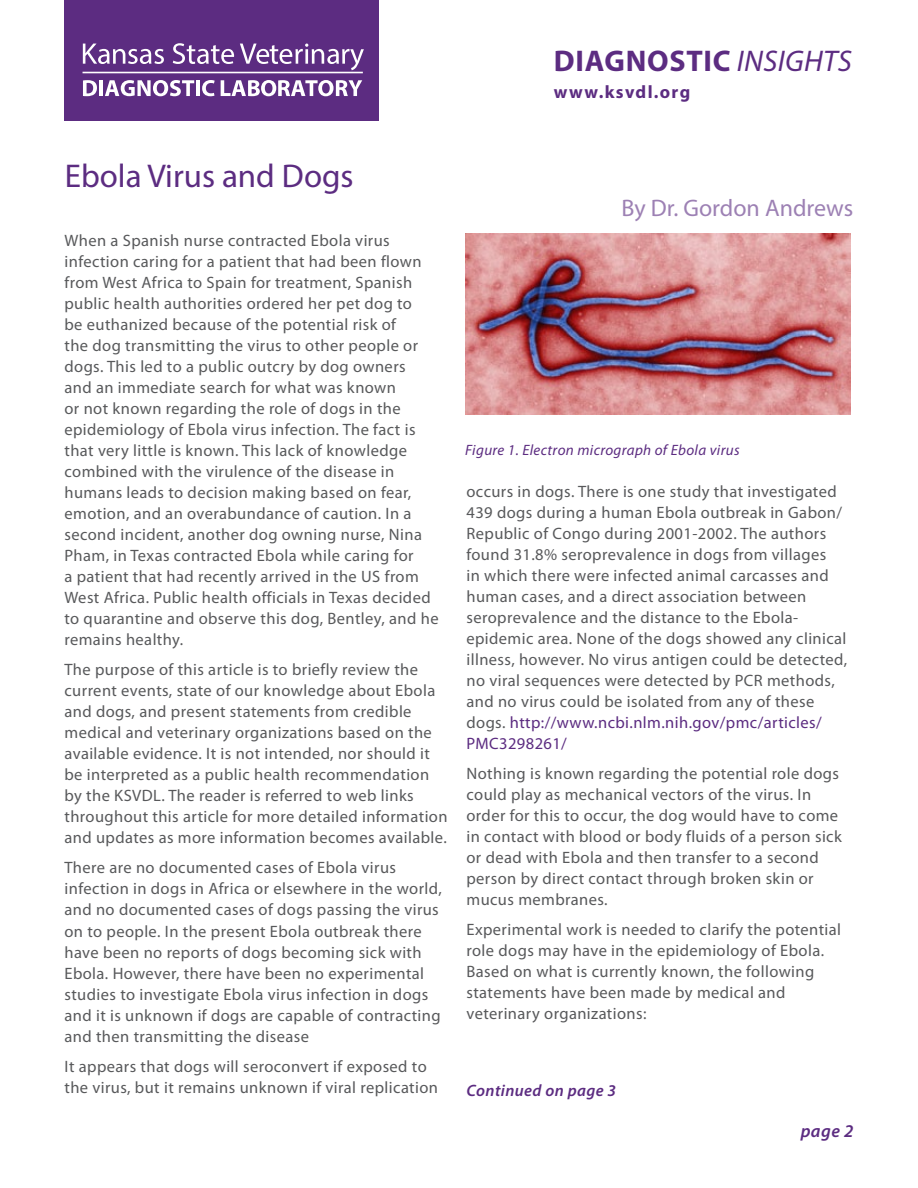
<style>
.page{position:relative;width:918px;height:1188px;background:#fff}
.page>*{position:absolute;margin:0;border:0;box-sizing:border-box;transform-origin:0 0}
.t1{font:33px "Myriad Pro";color:#5c2c81}
.t2{font:700 30px "Myriad Pro";letter-spacing:.025em;color:#5c2c81}
.t3{font:24px "Myriad Pro";color:#9d81b4}
.t4{font:700 18px "Myriad Pro";letter-spacing:.075em;color:#5c2c81}
.t5{font:italic 600 18px "Myriad Pro";color:#5c2c81}
.t6{font:16.5px/21px "Myriad Pro";letter-spacing:.025em;color:#58595b}
.t7{font:italic 600 16.5px "Myriad Pro";letter-spacing:.025em;color:#5c2c81}
.t8{font:italic 15px "Myriad Pro";letter-spacing:.025em;color:#5c2c81}
.s1{font-weight:400;font-style:italic}
.s2{color:#5c2c81}
</style>
<div class="page">
<div style="left:64px;top:0;width:315px;height:120px;background:#5c2c81"></div>
<svg style="left:83px;top:80px;width:14px;height:16px"></svg>
<hr style="left:99px;top:80px;width:4px;height:16px;background:#fff">
<svg style="left:105px;top:80px;width:89px;height:16px"></svg>
<hr style="left:196px;top:80px;width:4px;height:16px;background:#fff">
<svg style="left:202px;top:80px;width:13px;height:16px"></svg>
<svg style="left:221px;top:80px;width:141px;height:16px"></svg>
<svg style="left:83px;top:44px;width:81px;height:20px"></svg>
<svg style="left:173px;top:43px;width:61px;height:21px"></svg>
<svg style="left:240px;top:44px;width:124px;height:26px"></svg>
<hr style="left:83px;top:72px;width:280px;height:1px;background:#fff">
<img style="left:465px;top:234px;width:386px;height:181px">
<h2 class="t2" style="left:554px;top:44px;width:300px">DIAGNOSTIC <span class="s1">INSIGHTS</span></h2>
<p class="t4" style="left:554px;top:82px;width:138px">www.ksvdl.org</p>
<h1 class="t1" style="left:65px;top:158px;width:290px">Ebola Virus and Dogs</h1>
<p class="t6" style="left:64px;top:231px;width:376px">When a Spanish nurse contracted Ebola virus infection caring for a patient that had been flown from West Africa to Spain for treatment, Spanish public health authorities ordered her pet dog to<br>be euthanized because of the potential risk of<br>the dog transmitting the virus to other people or dogs. This led to a public outcry by dog owners<br>and an immediate search for what was known<br>or not known regarding the role of dogs in the epidemiology of Ebola virus infection. The fact is that very little is known. This lack of knowledge combined with the virulence of the disease in humans leads to decision making based on fear, emotion, and an overabundance of caution. In a second incident, another dog owning nurse, Nina Pham, in Texas contracted Ebola while caring for<br>a patient that had recently arrived in the US from West Africa. Public health officials in Texas decided to quarantine and observe this dog, Bentley, and he remains healthy.</p>
<p class="t6" style="left:64px;top:660px;width:385px">The purpose of this article is to briefly review the current events, state of our knowledge about Ebola and dogs, and present statements from credible medical and veterinary organizations based on the available evidence. It is not intended, nor should it be interpreted as a public health recommendation by the KSVDL. The reader is referred to web links throughout this article for more detailed information and updates as more information becomes available.</p>
<p class="t6" style="left:64px;top:858px;width:379px">There are no documented cases of Ebola virus infection in dogs in Africa or elsewhere in the world, and no documented cases of dogs passing the virus on to people. In the present Ebola outbreak there have been no reports of dogs becoming sick with Ebola. However, there have been no experimental studies to investigate Ebola virus infection in dogs and it is unknown if dogs are capable of contracting and then transmitting the disease</p>
<p class="t6" style="left:64px;top:1056px;width:375px">It appears that dogs will seroconvert if exposed to the virus, but it remains unknown if viral replication</p>
<h3 class="t3" style="left:621px;top:195px;width:233px">By Dr. Gordon Andrews</h3>
<p class="t8" style="left:465px;top:442px;width:276px">Figure 1. Electron micrograph of Ebola virus</p>
<p class="t6" style="left:467px;top:481px;width:382px">occurs in dogs. There is one study that investigated 439 dogs during a human Ebola outbreak in Gabon/ Republic of Congo during 2001-2002. The authors found 31.8% seroprevalence in dogs from villages<br>in which there were infected animal carcasses and human cases, and a direct association between seroprevalence and the distance to the Ebola&shy;epidemic area. None of the dogs showed any clinical illness, however. No virus antigen could be detected, no viral sequences were detected by PCR methods, and no virus could be isolated from any of these dogs. <span class="s2">http://www.ncbi.nlm.nih.gov/pmc/articles/ PMC3298261/</span></p>
<p class="t6" style="left:467px;top:763px;width:377px">Nothing is known regarding the potential role dogs could play as mechanical vectors of the virus. In order for this to occur, the dog would have to come in contact with blood or body fluids of a person sick or dead with Ebola and then transfer to a second person by direct contact through broken skin or mucus membranes.</p>
<p class="t6" style="left:467px;top:919px;width:376px">Experimental work is needed to clarify the potential role dogs may have in the epidemiology of Ebola.<br>Based on what is currently known, the following statements have been made by medical and veterinary organizations:</p>
<p class="t7" style="left:467px;top:1081px;width:151px">Continued on page 3</p>
<p class="t5" style="left:801px;top:1121px;width:54px">page 2</p>
</div>
